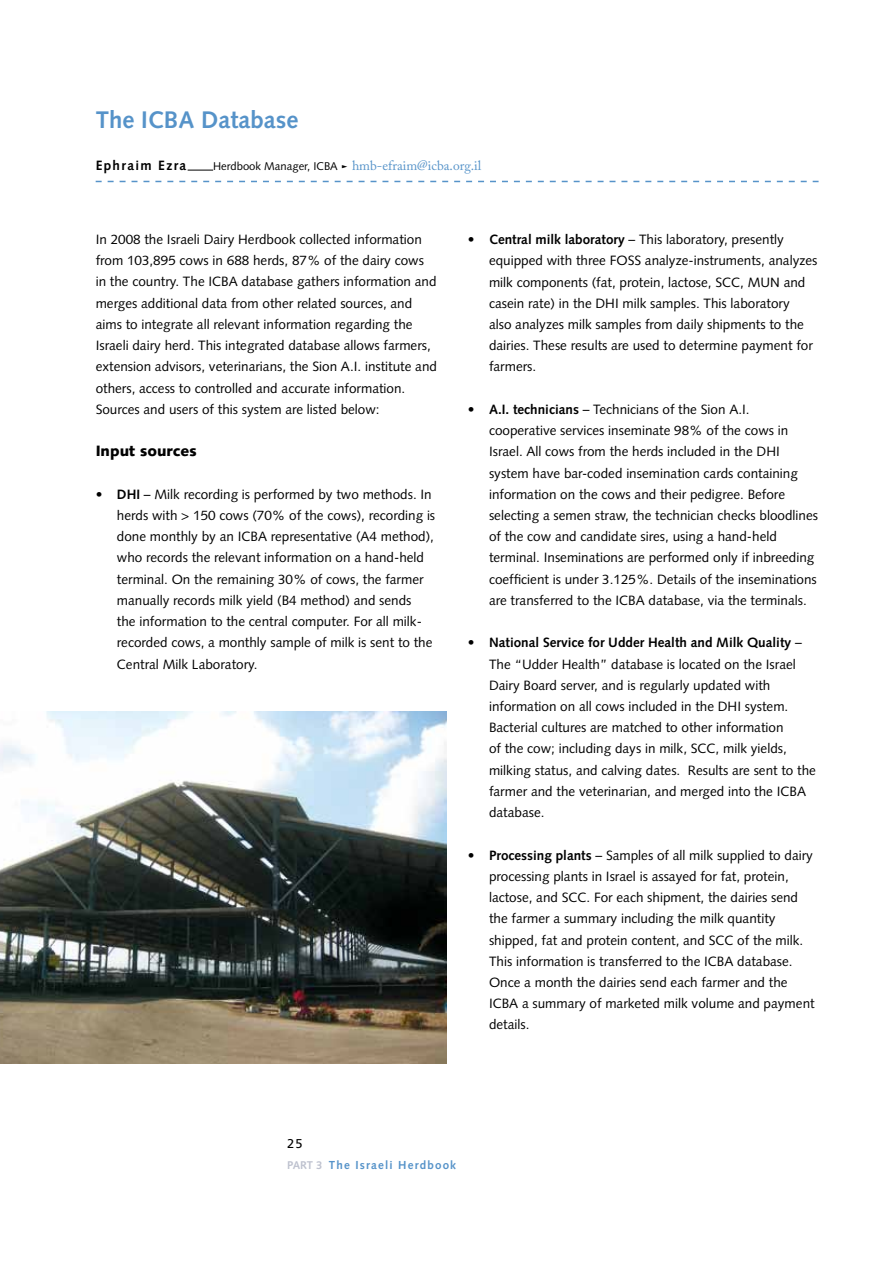
<style>
.page{position:relative;width:893px;height:1263px;background:#fff}
.page>*{position:absolute;margin:0;border:0;box-sizing:border-box;transform-origin:0 0}
.t1{font:700 24px "Syntax";color:#5693c9}
.t2{font:900 15px "Syntax";color:#000}
.t3{font:13.5px/21.1px "Syntax";color:#000}
.t4{font:13.5px "Adobe Caslon Pro";color:#5693c9}
.t5{font:700 13.5px "Syntax";letter-spacing:.1em;color:#000}
.t6{font:12.75px "Frutiger";color:#000}
.t7{font:700 11.7px "Syntax";letter-spacing:.1em;color:#5693c9}
.s1{font-family:"Syntax";font-size:11.25px;color:#000}
.s2{color:#000}
.s3{font-weight:700}
.s4{font-size:11.25px;color:#bec2cf}
</style>
<div class="page">
<svg style="left:96px;top:181px;width:723px;height:1px"></svg>
<svg style="left:188px;top:170px;width:25px;height:1px"></svg>
<img style="left:0;top:712px;width:446px;height:351px">
<h1 class="t1" style="left:96px;top:106px;width:204px">The ICBA Database</h1>
<p class="t5" style="left:96px;top:158px;width:92px">Ephraim Ezra</p>
<p class="t4" style="left:213px;top:158px;width:270px"><span class="s1">Herdbook Manager, ICBA</span> <span class="s2">►</span> hmb-efraim@icba.org.il</p>
<p class="t3" style="left:96px;top:229px;width:343px">In 2008 the Israeli Dairy Herdbook collected information from 103,895 cows in 688 herds, 87% of the dairy cows in the country. The ICBA database gathers information and merges additional data from other related sources, and aims to integrate all relevant information regarding the Israeli dairy herd. This integrated database allows farmers, extension advisors, veterinarians, the Sion A.I. institute and others, access to controlled and accurate information.<br>Sources and users of this system are listed below:</p>
<p class="t2" style="left:96px;top:442px;width:102px">Input sources</p>
<p class="t3" style="left:117px;top:483px;width:320px;text-indent:-21px"><span class="s3">• DHI</span> – Milk recording is performed by two methods. In herds with &gt; 150 cows (70% of the cows), recording is done monthly by an ICBA representative (A4 method), who records the relevant information on a hand-held terminal. On the remaining 30% of cows, the farmer manually records milk yield (B4 method) and sends<br>the information to the central computer. For all milk&shy;recorded cows, a monthly sample of milk is sent to the Central Milk Laboratory.</p>
<p class="t3" style="left:489px;top:229px;width:330px;text-indent:-21px"><span class="s3">• Central milk laboratory</span> – This laboratory, presently equipped with three FOSS analyze-instruments, analyzes milk components (fat, protein, lactose, SCC, MUN and casein rate) in the DHI milk samples. This laboratory<br>also analyzes milk samples from daily shipments to the dairies. These results are used to determine payment for farmers.</p>
<p class="t3" style="left:489px;top:399px;width:331px;text-indent:-21px"><span class="s3">• A.I. technicians</span> – Technicians of the Sion A.I. cooperative services inseminate 98% of the cows in Israel. All cows from the herds included in the DHI system have bar-coded insemination cards containing information on the cows and their pedigree. Before selecting a semen straw, the technician checks bloodlines of the cow and candidate sires, using a hand-held terminal. Inseminations are performed only if inbreeding coefficient is under 3.125%. Details of the inseminations are transferred to the ICBA database, via the terminals.</p>
<p class="t3" style="left:489px;top:632px;width:328px;text-indent:-21px"><span class="s3">• National Service for Udder Health and Milk Quality</span> – The “Udder Health” database is located on the Israel Dairy Board server, and is regularly updated with information on all cows included in the DHI system.<br>Bacterial cultures are matched to other information<br>of the cow; including days in milk, SCC, milk yields, milking status, and calving dates. Results are sent to the farmer and the veterinarian, and merged into the ICBA database.</p>
<p class="t3" style="left:489px;top:844px;width:327px;text-indent:-21px"><span class="s3">• Processing plants</span> – Samples of all milk supplied to dairy processing plants in Israel is assayed for fat, protein, lactose, and SCC. For each shipment, the dairies send the farmer a summary including the milk quantity shipped, fat and protein content, and SCC of the milk.<br>This information is transferred to the ICBA database.<br>Once a month the dairies send each farmer and the ICBA a summary of marketed milk volume and payment details.</p>
<p class="t6" style="left:287px;top:1136px;width:17px">25</p>
<p class="t7" style="left:287px;top:1159px;width:171px"><span class="s4">PART 3</span> The Israeli Herdbook</p>
</div>
